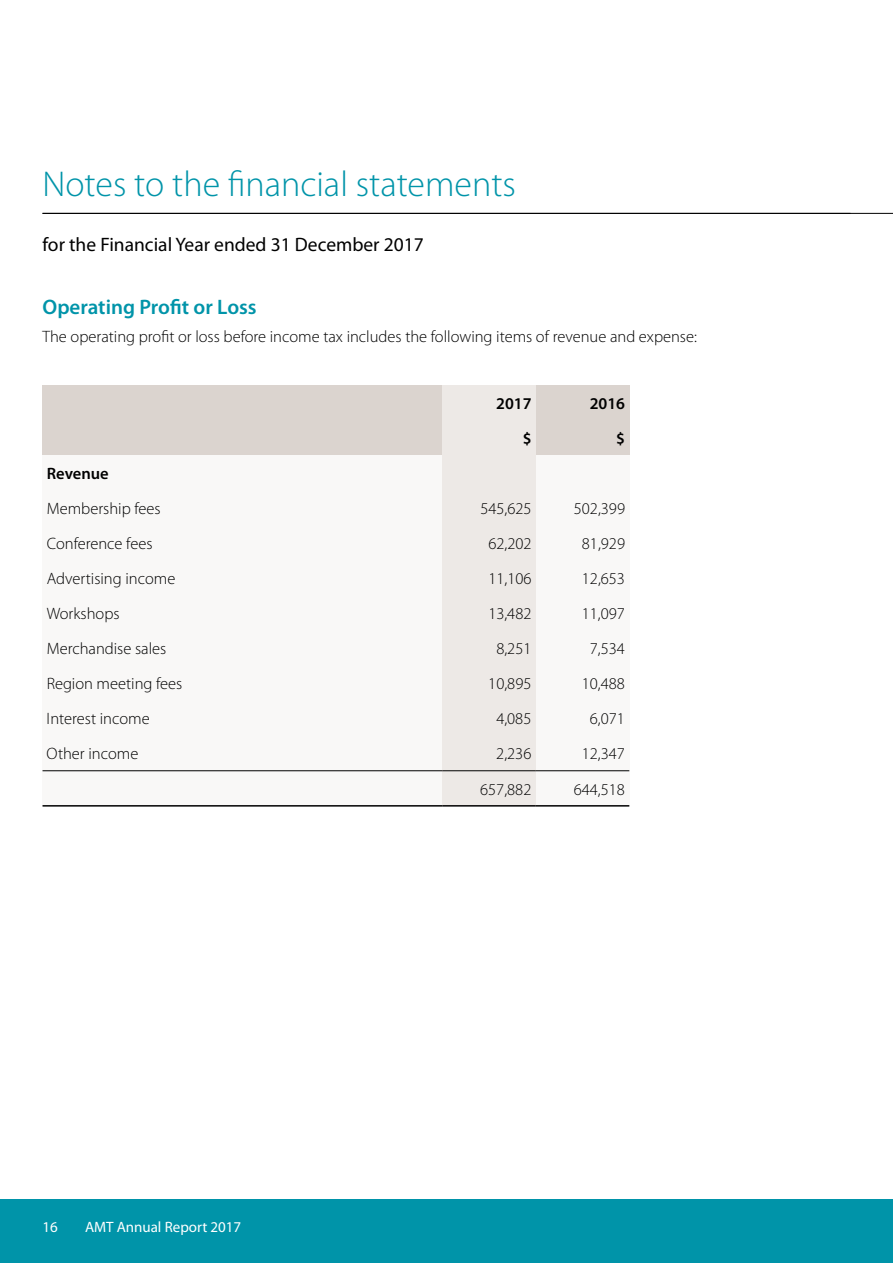
<style>
.page{position:relative;width:893px;height:1263px;background:#fff}
.page>*{position:absolute;margin:0;border:0;box-sizing:border-box;transform-origin:0 0}
.Heading2{font:300 36px "Myriad Pro";color:#0094a9}
.t1{font:600 21px "Myriad Pro";color:#0094a9}
.t2{font:19.5px "Myriad Pro";color:#000}
.t3{font:300 16.5px "Myriad Pro";color:#000}
.t4{font:600 16.5px "Myriad Pro";color:#000}
.t5{font:15px "Myriad Pro";color:#fff}
</style>
<div class="page">
<div style="left:0;top:1199px;width:893px;height:64px;background:#0094a9"></div>
<hr style="left:43px;top:213px;width:850px;height:1px;background:#000">
<div style="left:43px;top:386px;width:399px;height:35px;background:#dbd4cf"></div>
<div style="left:536px;top:386px;width:93px;height:35px;background:#dbd4cf"></div>
<div style="left:43px;top:421px;width:399px;height:34px;background:#dbd4cf"></div>
<div style="left:536px;top:421px;width:93px;height:34px;background:#dbd4cf"></div>
<div style="left:442px;top:386px;width:94px;height:35px;background:#ede9e6"></div>
<div style="left:442px;top:421px;width:94px;height:34px;background:#ede9e6"></div>
<div style="left:442px;top:455px;width:94px;height:35px;background:#ede9e6"></div>
<div style="left:442px;top:490px;width:94px;height:35px;background:#ede9e6"></div>
<div style="left:442px;top:525px;width:94px;height:35px;background:#ede9e6"></div>
<div style="left:442px;top:560px;width:94px;height:35px;background:#ede9e6"></div>
<div style="left:442px;top:595px;width:94px;height:35px;background:#ede9e6"></div>
<div style="left:442px;top:630px;width:94px;height:35px;background:#ede9e6"></div>
<div style="left:442px;top:665px;width:94px;height:36px;background:#ede9e6"></div>
<div style="left:442px;top:701px;width:94px;height:35px;background:#ede9e6"></div>
<div style="left:442px;top:736px;width:94px;height:35px;background:#ede9e6"></div>
<div style="left:442px;top:771px;width:94px;height:35px;background:#ede9e6"></div>
<div style="left:43px;top:455px;width:399px;height:35px;background:#f9f8f7"></div>
<div style="left:536px;top:455px;width:93px;height:35px;background:#f9f8f7"></div>
<div style="left:43px;top:490px;width:399px;height:35px;background:#f9f8f7"></div>
<div style="left:536px;top:490px;width:93px;height:35px;background:#f9f8f7"></div>
<div style="left:43px;top:525px;width:399px;height:35px;background:#f9f8f7"></div>
<div style="left:536px;top:525px;width:93px;height:35px;background:#f9f8f7"></div>
<div style="left:43px;top:560px;width:399px;height:35px;background:#f9f8f7"></div>
<div style="left:536px;top:560px;width:93px;height:35px;background:#f9f8f7"></div>
<div style="left:43px;top:595px;width:399px;height:35px;background:#f9f8f7"></div>
<div style="left:536px;top:595px;width:93px;height:35px;background:#f9f8f7"></div>
<div style="left:43px;top:630px;width:399px;height:35px;background:#f9f8f7"></div>
<div style="left:536px;top:630px;width:93px;height:35px;background:#f9f8f7"></div>
<div style="left:43px;top:665px;width:399px;height:36px;background:#f9f8f7"></div>
<div style="left:536px;top:665px;width:93px;height:36px;background:#f9f8f7"></div>
<div style="left:43px;top:701px;width:399px;height:35px;background:#f9f8f7"></div>
<div style="left:536px;top:701px;width:93px;height:35px;background:#f9f8f7"></div>
<div style="left:43px;top:736px;width:399px;height:35px;background:#f9f8f7"></div>
<div style="left:536px;top:736px;width:93px;height:35px;background:#f9f8f7"></div>
<div style="left:43px;top:771px;width:399px;height:35px;background:#f9f8f7"></div>
<div style="left:536px;top:771px;width:93px;height:35px;background:#f9f8f7"></div>
<hr style="left:43px;top:770px;width:399px;height:1px;background:#000">
<hr style="left:442px;top:770px;width:94px;height:1px;background:#000">
<hr style="left:536px;top:770px;width:93px;height:1px;background:#000">
<hr style="left:43px;top:805px;width:399px;height:1px;background:#000">
<hr style="left:442px;top:805px;width:94px;height:1px;background:#000">
<hr style="left:536px;top:805px;width:93px;height:1px;background:#000">
<h2 class="Heading2" style="left:43px;top:162px;width:475px">Notes to the financial statements</h2>
<p class="t2" style="left:43px;top:232px;width:383px">for the Financial Year ended 31 December 2017</p>
<p class="t1" style="left:43px;top:293px;width:216px">Operating Profit or Loss</p>
<p class="t3" style="left:43px;top:327px;width:656px">The operating profit or loss before income tax includes the following items of revenue and expense:</p>
<p class="t4" style="left:496px;top:393px;width:37px">2017</p>
<p class="t4" style="left:590px;top:393px;width:37px">2016</p>
<p class="t4" style="left:523px;top:428px;width:10px">$</p>
<p class="t4" style="left:616px;top:428px;width:10px">$</p>
<p class="t4" style="left:47px;top:463px;width:63px">Revenue</p>
<p class="t3" style="left:47px;top:498px;width:115px">Membership fees</p>
<p class="t3" style="left:480px;top:498px;width:53px">545,625</p>
<p class="t3" style="left:574px;top:498px;width:53px">502,399</p>
<p class="t3" style="left:47px;top:533px;width:107px">Conference fees</p>
<p class="t3" style="left:488px;top:533px;width:45px">62,202</p>
<p class="t3" style="left:582px;top:533px;width:45px">81,929</p>
<p class="t3" style="left:47px;top:569px;width:130px">Advertising income</p>
<p class="t3" style="left:488px;top:569px;width:45px">11,106</p>
<p class="t3" style="left:582px;top:569px;width:45px">12,653</p>
<p class="t3" style="left:47px;top:604px;width:74px">Workshops</p>
<p class="t3" style="left:488px;top:604px;width:45px">13,482</p>
<p class="t3" style="left:582px;top:604px;width:45px">11,097</p>
<p class="t3" style="left:47px;top:639px;width:121px">Merchandise sales</p>
<p class="t3" style="left:496px;top:639px;width:37px">8,251</p>
<p class="t3" style="left:590px;top:639px;width:37px">7,534</p>
<p class="t3" style="left:47px;top:674px;width:137px">Region meeting fees</p>
<p class="t3" style="left:488px;top:674px;width:45px">10,895</p>
<p class="t3" style="left:582px;top:674px;width:45px">10,488</p>
<p class="t3" style="left:47px;top:709px;width:105px">Interest income</p>
<p class="t3" style="left:496px;top:709px;width:37px">4,085</p>
<p class="t3" style="left:590px;top:709px;width:37px">6,071</p>
<p class="t3" style="left:47px;top:744px;width:93px">Other income</p>
<p class="t3" style="left:496px;top:744px;width:37px">2,236</p>
<p class="t3" style="left:582px;top:744px;width:45px">12,347</p>
<p class="t3" style="left:480px;top:779px;width:53px">657,882</p>
<p class="t3" style="left:574px;top:779px;width:53px">644,518</p>
<p class="t5" style="left:43px;top:1217px;width:17px">16</p>
<p class="t5" style="left:85px;top:1217px;width:158px">AMT Annual Report 2017</p>
</div>
